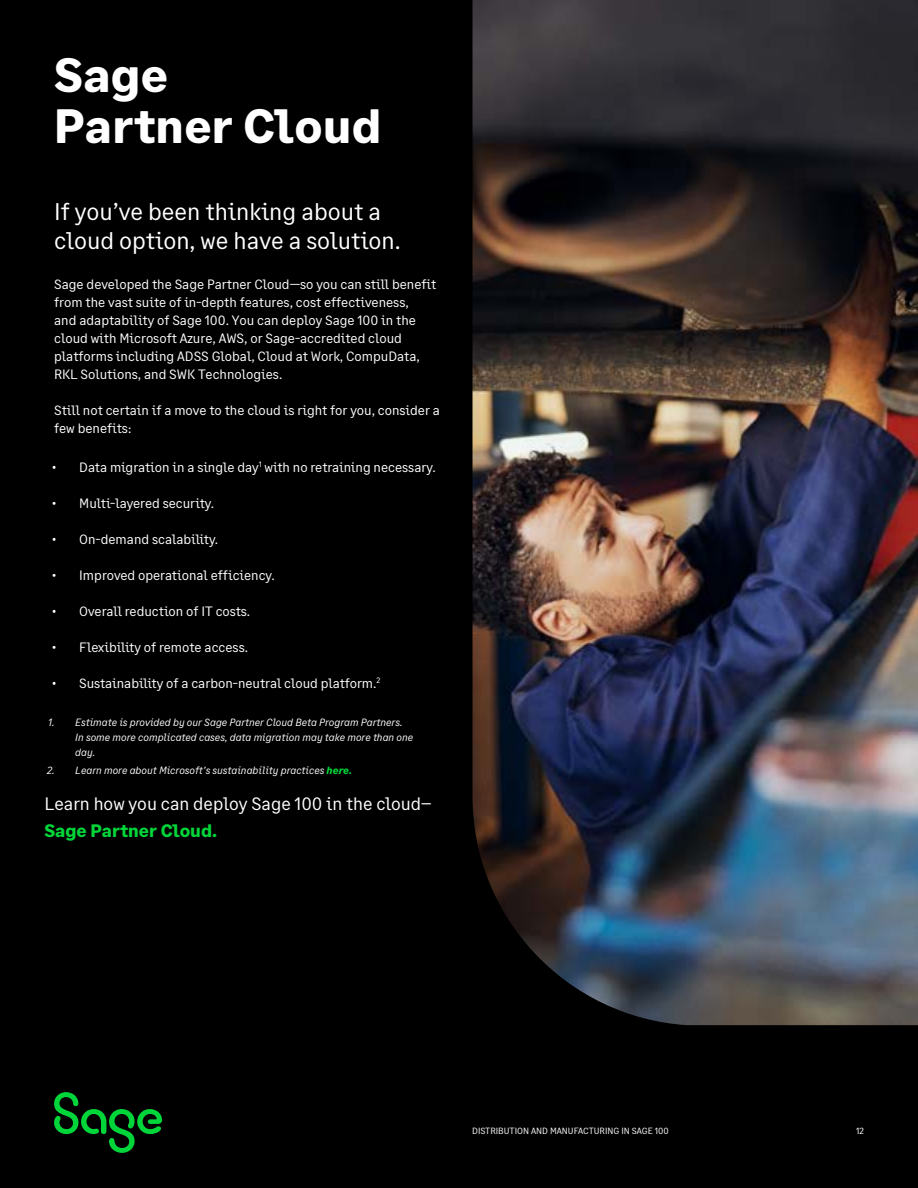
<style>
.page{position:relative;width:918px;height:1188px;background:#000}
.page>*{position:absolute;margin:0;border:0;box-sizing:border-box;transform-origin:0 0}
.t1{font:700 48px/51px "Sage Text";letter-spacing:.005em;color:#fff}
.t2{font:24px/28.8px "Sage Text";color:#fff}
.t3{font:18px/27px "Sage Text";color:#fff}
.t4{font:13.5px/18px "Sage Text";color:#fff}
.t5{font:italic 10.5px/15px "Sage Text";color:#fff}
.t6{font:9px "Sage Text";color:#fff}
.s1{font-style:inherit}
.s2{font-weight:700;color:#00d639}
.s3{font-size:24px;color:#000}
</style>
<div class="page">
<img style="left:472px;top:0;width:446px;height:1025px">
<svg style="left:54px;top:1092px;width:108px;height:61px"></svg>
<h1 class="t1" style="left:54px;top:51px;width:329px">Sage<br>Partner Cloud</h1>
<h2 class="t2" style="left:54px;top:198px;width:348px">If you’ve been thinking about a cloud option, we have a solution.</h2>
<p class="t4" style="left:54px;top:276px;width:384px">Sage developed the Sage Partner Cloud—so you can still benefit from the vast suite of in-depth features, cost effectiveness,<br>and adaptability of Sage 100. You can deploy Sage 100 in the cloud with Microsoft Azure, AWS, or Sage-accredited cloud platforms including ADSS Global, Cloud at Work, CompuData, RKL Solutions, and SWK Technologies.</p>
<p class="t4" style="left:54px;top:402px;width:387px">Still not certain if a move to the cloud is right for you, consider a few benefits:</p>
<p class="t4" style="left:52px;top:458px;width:385px">• Data migration in a single day<sup>1</sup> with no retraining necessary.</p>
<p class="t4" style="left:52px;top:494px;width:163px">• Multi-layered security.</p>
<p class="t4" style="left:52px;top:530px;width:168px">• On-demand scalability.</p>
<p class="t4" style="left:52px;top:566px;width:224px">• Improved operational efficiency.</p>
<p class="t4" style="left:52px;top:602px;width:200px">• Overall reduction of IT costs.</p>
<p class="t4" style="left:52px;top:638px;width:197px">• Flexibility of remote access.</p>
<p class="t4" style="left:52px;top:674px;width:330px">• Sustainability of a carbon-neutral cloud platform.<sup>2</sup></p>
<p class="t5" style="left:75px;top:715px;width:339px;text-indent:-27px"><span class="s1">1.</span> Estimate is provided by our Sage Partner Cloud Beta Program Partners.<br>In some more complicated cases, data migration may take more than one day.</p>
<p class="t5" style="left:47px;top:763px;width:307px"><span class="s1">2.</span> Learn more about Microsoft’s sustainability practices <span class="s2">here.</span></p>
<h3 class="t3" style="left:44px;top:791px;width:389px">Learn how you can deploy Sage 100 in the cloud–<br><span class="s2">Sage Partner Cloud</span><span class="s2">.</span><span class="s3">.</span></h3>
<p class="t6" style="left:472px;top:1125px;width:198px">DISTRIBUTION AND MANUFACTURING IN SAGE 100</p>
<p class="t6" style="left:856px;top:1125px;width:9px">12</p>
</div>
